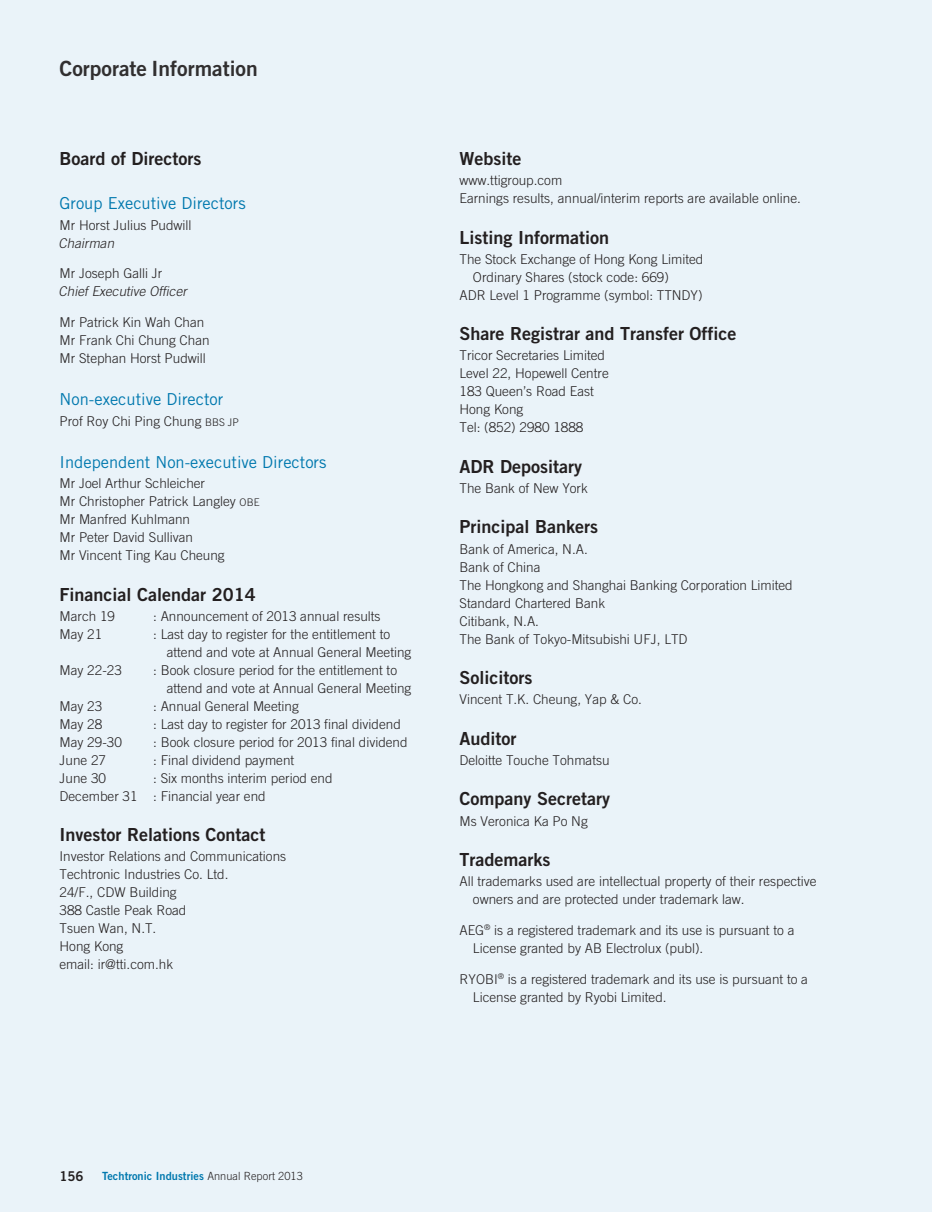
<style>
.page{position:relative;width:936px;height:1212px;background:#fff}
.page>*{position:absolute;margin:0;border:0;box-sizing:border-box;transform-origin:0 0}
.t1{font:21px "Trade Gothic LT Std Bd 2";color:#312f30}
._3__標題{font:18px "Trade Gothic LT Std Bd 2";color:#231f20}
._4__副標題{font:16.5px "Trade Gothic LT Std";color:#0078ae}
._1__內文{font:300 13.5px "Trade Gothic LT Std";color:#231f20}
._1__內文-2{font:italic 300 13.5px "Trade Gothic LT Std";color:#231f20}
._99_page_no{font:13.5px "Trade Gothic LT Std Bd 2";color:#231f20}
.t2{font:11.25px "Trade Gothic LT Std Bd 2";letter-spacing:.005em;color:#0078ae}
.s1{font-size:10.5px}
.s2{font-family:"Trade Gothic LT Std";font-weight:300;color:#231f20}
</style>
<div class="page">
<div style="left:0;top:0;width:931px;height:1212px;background:#eaf3f9"></div>
<h1 class="t1" style="left:60px;top:56px;width:200px">Corporate Information</h1>
<p class="_3__標題" style="left:60px;top:147px;width:143px">Board of Directors</p>
<p class="_4__副標題" style="left:60px;top:194px;width:188px">Group Executive Directors</p>
<p class="_1__內文" style="left:60px;top:217px;width:133px">Mr Horst Julius Pudwill</p>
<p class="_1__內文-2" style="left:59px;top:235px;width:60px">Chairman</p>
<p class="_1__內文" style="left:60px;top:265px;width:104px">Mr Joseph Galli Jr</p>
<p class="_1__內文-2" style="left:59px;top:283px;width:133px">Chief Executive Officer</p>
<p class="_1__內文" style="left:60px;top:314px;width:146px">Mr Patrick Kin Wah Chan</p>
<p class="_1__內文" style="left:60px;top:332px;width:152px">Mr Frank Chi Chung Chan</p>
<p class="_1__內文" style="left:60px;top:350px;width:148px">Mr Stephan Horst Pudwill</p>
<p class="_4__副標題" style="left:60px;top:390px;width:165px">Non-executive Director</p>
<p class="_1__內文" style="left:60px;top:413px;width:181px">Prof Roy Chi Ping Chung <span class="s1">BBS JP</span></p>
<p class="_4__副標題" style="left:60px;top:452px;width:268px">Independent Non-executive Directors</p>
<p class="_1__內文" style="left:60px;top:475px;width:147px">Mr Joel Arthur Schleicher</p>
<p class="_1__內文" style="left:60px;top:493px;width:201px">Mr Christopher Patrick Langley <span class="s1">OBE</span></p>
<p class="_1__內文" style="left:60px;top:511px;width:132px">Mr Manfred Kuhlmann</p>
<p class="_1__內文" style="left:60px;top:529px;width:135px">Mr Peter David Sullivan</p>
<p class="_1__內文" style="left:60px;top:547px;width:167px">Mr Vincent Ting Kau Cheung</p>
<p class="_3__標題" style="left:60px;top:583px;width:198px">Financial Calendar 2014</p>
<p class="_1__內文" style="left:60px;top:608px;width:57px">March 19</p>
<p class="_1__內文" style="left:153px;top:608px;width:229px">: Announcement of 2013 annual results</p>
<p class="_1__內文" style="left:60px;top:626px;width:44px">May 21</p>
<p class="_1__內文" style="left:153px;top:626px;width:239px">: Last day to register for the entitlement to</p>
<p class="_1__內文" style="left:167px;top:644px;width:246px">attend and vote at Annual General Meeting</p>
<p class="_1__內文" style="left:60px;top:662px;width:64px">May 22-23</p>
<p class="_1__內文" style="left:153px;top:662px;width:245px">: Book closure period for the entitlement to</p>
<p class="_1__內文" style="left:167px;top:680px;width:246px">attend and vote at Annual General Meeting</p>
<p class="_1__內文" style="left:60px;top:698px;width:44px">May 23</p>
<p class="_1__內文" style="left:153px;top:698px;width:147px">: Annual General Meeting</p>
<p class="_1__內文" style="left:60px;top:716px;width:44px">May 28</p>
<p class="_1__內文" style="left:153px;top:716px;width:249px">: Last day to register for 2013 final dividend</p>
<p class="_1__內文" style="left:60px;top:734px;width:64px">May 29-30</p>
<p class="_1__內文" style="left:153px;top:734px;width:256px">: Book closure period for 2013 final dividend</p>
<p class="_1__內文" style="left:60px;top:752px;width:48px">June 27</p>
<p class="_1__內文" style="left:153px;top:752px;width:143px">: Final dividend payment</p>
<p class="_1__內文" style="left:60px;top:770px;width:48px">June 30</p>
<p class="_1__內文" style="left:153px;top:770px;width:181px">: Six months interim period end</p>
<p class="_1__內文" style="left:60px;top:788px;width:208px">December 31 : Financial year end</p>
<p class="_3__標題" style="left:60px;top:824px;width:207px">Investor Relations Contact</p>
<p class="_1__內文" style="left:60px;top:848px;width:228px">Investor Relations and Communications</p>
<p class="_1__內文" style="left:60px;top:866px;width:170px">Techtronic Industries Co. Ltd.</p>
<p class="_1__內文" style="left:60px;top:884px;width:119px">24/F., CDW Building</p>
<p class="_1__內文" style="left:60px;top:902px;width:128px">388 Castle Peak Road</p>
<p class="_1__內文" style="left:60px;top:920px;width:98px">Tsuen Wan, N.T.</p>
<p class="_1__內文" style="left:60px;top:938px;width:65px">Hong Kong</p>
<p class="_1__內文" style="left:60px;top:956px;width:115px">email: ir@tti.com.hk</p>
<p class="_3__標題" style="left:459px;top:147px;width:63px">Website</p>
<p class="_1__內文" style="left:459px;top:172px;width:104px">www.ttigroup.com</p>
<p class="_1__內文" style="left:459px;top:190px;width:343px">Earnings results, annual/interim reports are available online.</p>
<p class="_3__標題" style="left:459px;top:226px;width:151px">Listing Information</p>
<p class="_1__內文" style="left:459px;top:251px;width:245px">The Stock Exchange of Hong Kong Limited</p>
<p class="_1__內文" style="left:473px;top:269px;width:197px">Ordinary Shares (stock code: 669)</p>
<p class="_1__內文" style="left:459px;top:287px;width:244px">ADR Level 1 Programme (symbol: TTNDY)</p>
<p class="_3__標題" style="left:459px;top:323px;width:278px">Share Registrar and Transfer Office</p>
<p class="_1__內文" style="left:459px;top:347px;width:147px">Tricor Secretaries Limited</p>
<p class="_1__內文" style="left:459px;top:365px;width:151px">Level 22, Hopewell Centre</p>
<p class="_1__內文" style="left:459px;top:383px;width:136px">183 Queen’s Road East</p>
<p class="_1__內文" style="left:459px;top:401px;width:65px">Hong Kong</p>
<p class="_1__內文" style="left:459px;top:419px;width:125px">Tel: (852) 2980 1888</p>
<p class="_3__標題" style="left:459px;top:455px;width:124px">ADR Depositary</p>
<p class="_1__內文" style="left:459px;top:480px;width:130px">The Bank of New York</p>
<p class="_3__標題" style="left:459px;top:516px;width:140px">Principal Bankers</p>
<p class="_1__內文" style="left:459px;top:541px;width:130px">Bank of America, N.A.</p>
<p class="_1__內文" style="left:459px;top:559px;width:83px">Bank of China</p>
<p class="_1__內文" style="left:459px;top:577px;width:335px">The Hongkong and Shanghai Banking Corporation Limited</p>
<p class="_1__內文" style="left:459px;top:595px;width:147px">Standard Chartered Bank</p>
<p class="_1__內文" style="left:459px;top:613px;width:81px">Citibank, N.A.</p>
<p class="_1__內文" style="left:459px;top:631px;width:230px">The Bank of Tokyo-Mitsubishi UFJ, LTD</p>
<p class="_3__標題" style="left:459px;top:666px;width:74px">Solicitors</p>
<p class="_1__內文" style="left:459px;top:691px;width:184px">Vincent T.K. Cheung, Yap &amp; Co.</p>
<p class="_3__標題" style="left:459px;top:727px;width:59px">Auditor</p>
<p class="_1__內文" style="left:459px;top:752px;width:152px">Deloitte Touche Tohmatsu</p>
<p class="_3__標題" style="left:459px;top:788px;width:152px">Company Secretary</p>
<p class="_1__內文" style="left:459px;top:813px;width:130px">Ms Veronica Ka Po Ng</p>
<p class="_3__標題" style="left:459px;top:848px;width:92px">Trademarks</p>
<p class="_1__內文" style="left:459px;top:873px;width:359px">All trademarks used are intellectual property of their respective</p>
<p class="_1__內文" style="left:473px;top:891px;width:273px">owners and are protected under trademark law.</p>
<p class="_1__內文" style="left:459px;top:922px;width:336px">AEG<sup>®</sup> is a registered trademark and its use is pursuant to a</p>
<p class="_1__內文" style="left:473px;top:940px;width:232px">License granted by AB Electrolux (publ).</p>
<p class="_1__內文" style="left:459px;top:971px;width:350px">RYOBI<sup>®</sup> is a registered trademark and its use is pursuant to a</p>
<p class="_1__內文" style="left:473px;top:989px;width:195px">License granted by Ryobi Limited.</p>
<p class="_99_page_no" style="left:60px;top:1167px;width:26px">156</p>
<p class="t2" style="left:102px;top:1169px;width:202px">Techtronic Industries <span class="s2">Annual Report 2013</span></p>
</div>
